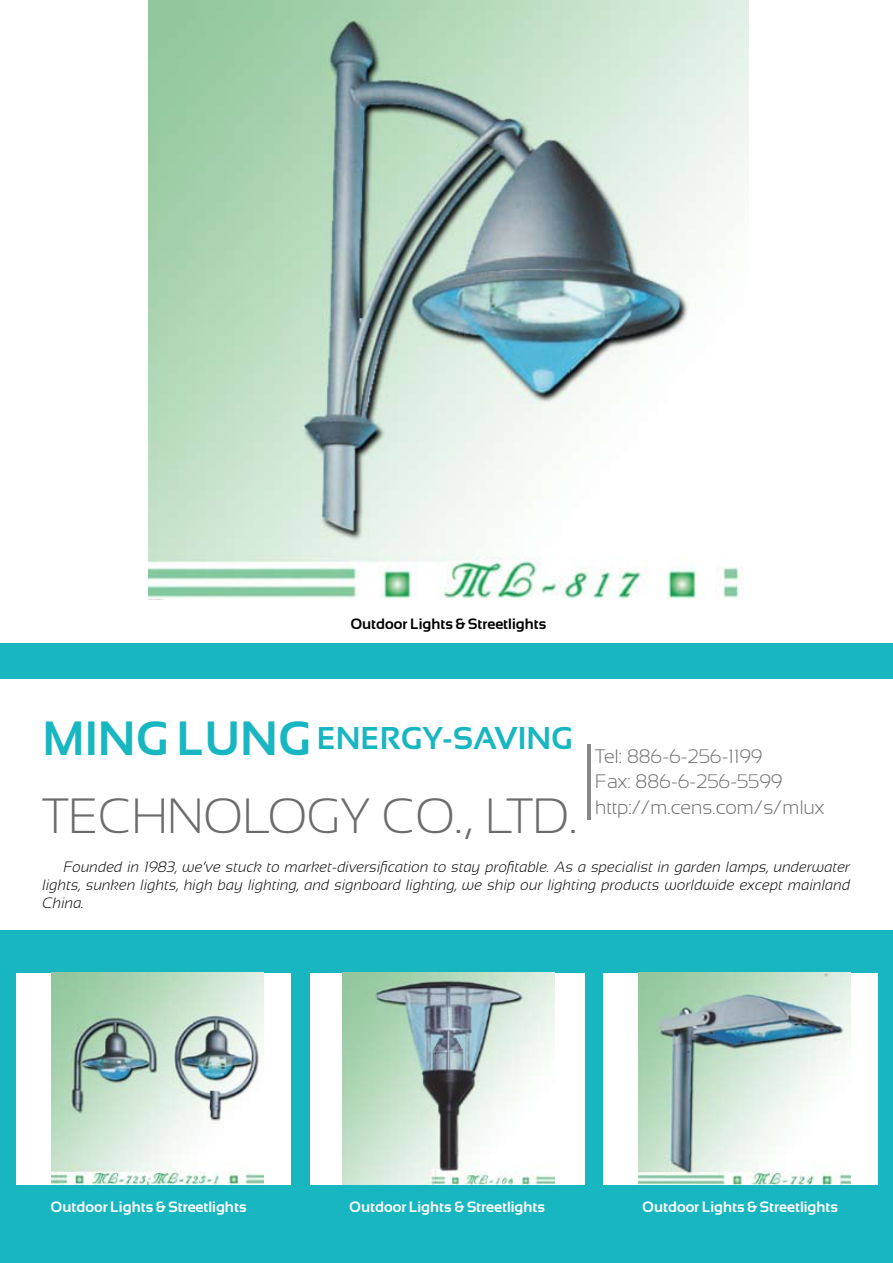
<style>
.page{position:relative;width:893px;height:1263px;background:#fff}
.page>*{position:absolute;margin:0;border:0;box-sizing:border-box;transform-origin:0 0}
.t1{font:300 49.5px "Sansation";color:#6d6c6c}
.t2{font:700 31.5px "Sansation";color:#17b6c0}
.t3{font:300 19.5px/25.5px "Sansation";color:#6d6c6c}
.t4{font:italic 300 15px/18px "Sansation";letter-spacing:.005em;color:#000;text-align:justify}
.t5{font:700 15px "Sansation";color:#fff}
.t6{font:700 15px "Sansation";color:#000}
.s1{font-size:48px}
</style>
<div class="page">
<img style="left:149px;top:0;width:599px;height:600px">
<div style="left:0;top:643px;width:893px;height:620px;background:#17b6c0"></div>
<div style="left:0;top:679px;width:893px;height:251px;background:#fff"></div>
<div style="left:17px;top:973px;width:274px;height:212px;background:#fff"></div>
<img style="left:51px;top:973px;width:212px;height:212px">
<div style="left:310px;top:973px;width:274px;height:212px;background:#fff"></div>
<img style="left:343px;top:972px;width:212px;height:213px">
<div style="left:604px;top:973px;width:274px;height:212px;background:#fff"></div>
<img style="left:638px;top:972px;width:212px;height:213px">
<hr style="left:587px;top:744px;width:3px;height:76px;background:#86888a">
<p class="t6" style="left:350px;top:616px;width:197px">Outdoor Lights &amp; Streetlights</p>
<h2 class="t2" style="left:43px;top:721px;width:532px"><span class="s1">MING LUNG</span> ENERGY-SAVING</h2>
<h1 class="t1" style="left:43px;top:789px;width:536px">TECHNOLOGY CO., LTD.</h1>
<h3 class="t3" style="left:595px;top:743px;width:230px">Tel: 886-6-256-1199<br>Fax: 886-6-256-5599 http://m.cens.com/s/mlux</h3>
<p class="t4" style="left:43px;top:858px;width:809px;text-indent:21px">Founded in 1983, we’ve stuck to market-diversification to stay profitable. As a specialist in garden lamps, underwater lights, sunken lights, high bay lighting, and signboard lighting, we ship our lighting products worldwide except mainland China.</p>
<p class="t5" style="left:51px;top:1199px;width:197px">Outdoor Lights &amp; Streetlights</p>
<p class="t5" style="left:349px;top:1199px;width:197px">Outdoor Lights &amp; Streetlights</p>
<p class="t5" style="left:642px;top:1199px;width:197px">Outdoor Lights &amp; Streetlights</p>
</div>
